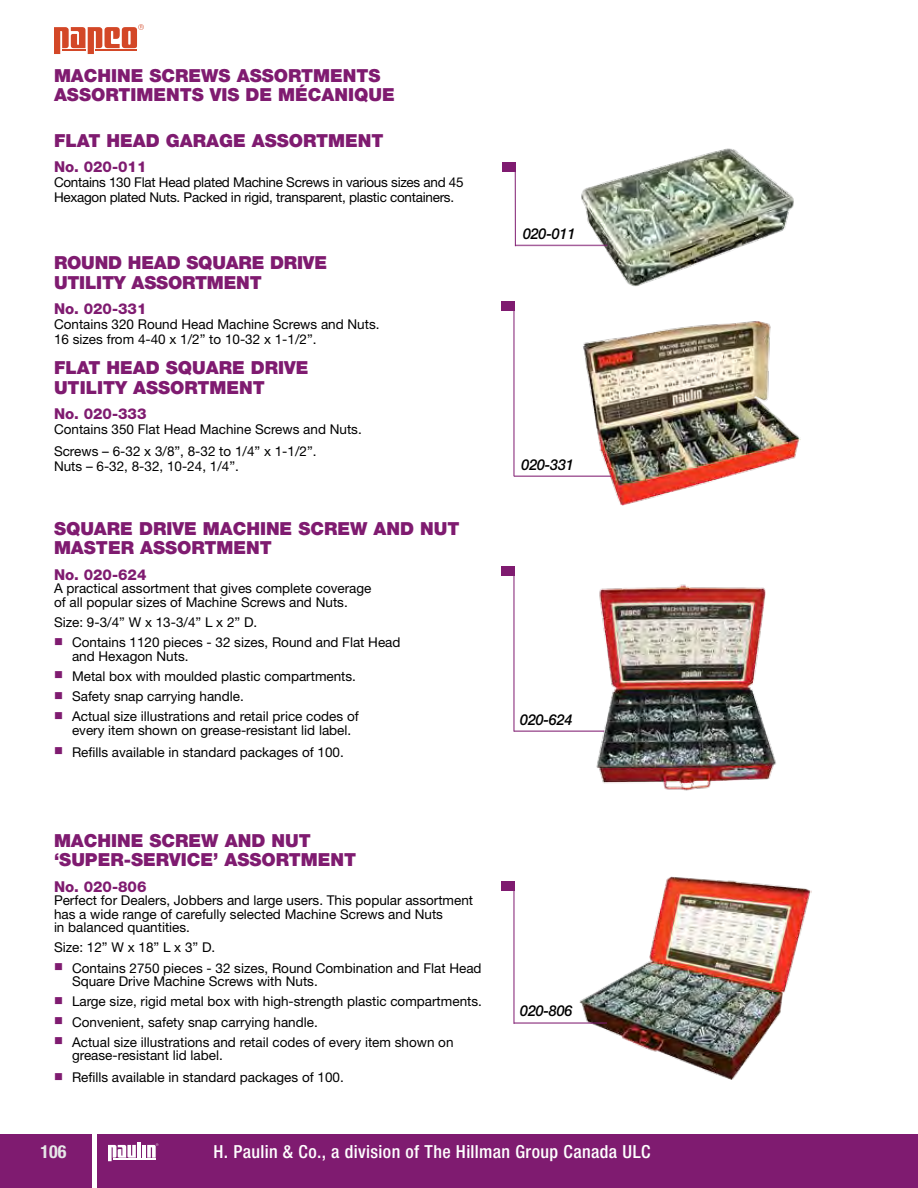
<style>
.page{position:relative;width:918px;height:1188px;background:#fff}
.page>*{position:absolute;margin:0;border:0;box-sizing:border-box;transform-origin:0 0}
.t1{font:900 18px/19.5px "Helvetica Neue LT Std";color:#7f1b70}
.t2{font:500 condensed 18px "Helvetica Neue LT Std";letter-spacing:.02em;color:#fff}
.t3{font:700 condensed 18px "Helvetica Neue LT Std";color:#e6e7e8}
.t4{font:800 15px "Helvetica Neue LT Std";color:#7f1b70}
.t5{font:italic 500 15px "Helvetica Neue LT Std";letter-spacing:-.01em;color:#000;scale:.95 1}
.t6{font:13.5px/13.5px "Helvetica Neue LT Std";color:#000}
.t7{font:13.5px/15px "Helvetica Neue LT Std";letter-spacing:-.02em;color:#000}
.s1{color:#7f1b70}
</style>
<div class="page">
<div style="left:98px;top:1134px;width:820px;height:54px;background:#7f1b70"></div>
<div style="left:0;top:1134px;width:91px;height:54px;background:#7f1b70"></div>
<hr style="left:142px;top:1145px;width:4px;height:13px;background:#fff">
<hr style="left:137px;top:1142px;width:4px;height:16px;background:#fff">
<svg style="left:108px;top:1145px;width:28px;height:16px"></svg>
<hr style="left:113px;top:1158px;width:43px;height:1px;background:#fff">
<svg style="left:147px;top:1143px;width:11px;height:15px"></svg>
<svg style="left:54px;top:24px;width:90px;height:30px"></svg>
<img style="left:583px;top:321px;width:217px;height:185px">
<img style="left:580px;top:148px;width:214px;height:139px">
<hr style="left:514px;top:475px;width:97px;height:2px;background:#7f1b70">
<div style="left:501px;top:301px;width:13px;height:9px;background:#7f1b70"></div>
<hr style="left:514px;top:301px;width:1px;height:175px;background:#7f1b70">
<img style="left:596px;top:584px;width:180px;height:207px">
<hr style="left:514px;top:730px;width:90px;height:2px;background:#7f1b70">
<div style="left:501px;top:567px;width:13px;height:9px;background:#7f1b70"></div>
<hr style="left:514px;top:567px;width:1px;height:165px;background:#7f1b70">
<img style="left:579px;top:876px;width:233px;height:204px">
<hr style="left:514px;top:1022px;width:93px;height:2px;background:#7f1b70">
<div style="left:501px;top:881px;width:13px;height:9px;background:#7f1b70"></div>
<hr style="left:514px;top:881px;width:1px;height:143px;background:#7f1b70">
<hr style="left:515px;top:245px;width:93px;height:1px;background:#7f1b70">
<div style="left:502px;top:162px;width:13px;height:9px;background:#7f1b70"></div>
<hr style="left:515px;top:162px;width:1px;height:84px;background:#7f1b70">
<p class="t1" style="left:54px;top:66px;width:342px">MACHINE SCREWS ASSORTMENTS<br>ASSORTIMENTS VIS DE MÉCANIQUE</p>
<p class="t1" style="left:54px;top:131px;width:331px">FLAT HEAD GARAGE ASSORTMENT</p>
<p class="t4" style="left:54px;top:158px;width:94px">No. 020-011</p>
<p class="t7" style="left:54px;top:175px;width:411px">Contains 130 Flat Head plated Machine Screws in various sizes and 45<br>Hexagon plated Nuts. Packed in rigid, transparent, plastic containers.</p>
<p class="t1" style="left:54px;top:253px;width:275px">ROUND HEAD SQUARE DRIVE<br>UTILITY ASSORTMENT</p>
<p class="t4" style="left:54px;top:300px;width:94px">No. 020-331</p>
<p class="t6" style="left:54px;top:317px;width:327px;line-height:15px">Contains 320 Round Head Machine Screws and Nuts.<br>16 sizes from 4-40 x 1/2” to 10-32 x 1-1/2”.</p>
<p class="t1" style="left:54px;top:358px;width:256px">FLAT HEAD SQUARE DRIVE<br>UTILITY ASSORTMENT</p>
<p class="t4" style="left:54px;top:405px;width:94px">No. 020-333</p>
<p class="t6" style="left:54px;top:418px;width:309px;line-height:21.8px">Contains 350 Flat Head Machine Screws and Nuts.<br>Screws – 6-32 x 3/8”, 8-32 to 1/4” x 1-1/2”.</p>
<p class="t6" style="left:54px;top:459px;width:186px">Nuts – 6-32, 8-32, 10-24, 1/4”.</p>
<p class="t1" style="left:54px;top:518px;width:407px">SQUARE DRIVE MACHINE SCREW AND NUT<br>MASTER ASSORTMENT</p>
<p class="t4" style="left:54px;top:565px;width:94px">No. 020-624</p>
<p class="t6" style="left:54px;top:581px;width:319px">A practical assortment that gives complete coverage of all popular sizes of Machine Screws and Nuts.</p>
<p class="t6" style="left:54px;top:615px;width:205px">Size: 9-3/4” W x 13-3/4” L x 2” D.</p>
<p class="t6" style="left:72px;top:635px;width:330px;text-indent:-18px"><span class="s1">■</span> Contains 1120 pieces - 32 sizes, Round and Flat Head and Hexagon Nuts.</p>
<p class="t6" style="left:54px;top:669px;width:304px"><span class="s1">■</span> Metal box with moulded plastic compartments.</p>
<p class="t6" style="left:54px;top:689px;width:191px"><span class="s1">■</span> Safety snap carrying handle.</p>
<p class="t6" style="left:72px;top:710px;width:288px;text-indent:-18px"><span class="s1">■</span> Actual size illustrations and retail price codes of every item shown on grease-resistant lid label.</p>
<p class="t6" style="left:54px;top:745px;width:291px"><span class="s1">■</span> Refills available in standard packages of 100.</p>
<p class="t1" style="left:54px;top:830px;width:304px">MACHINE SCREW AND NUT ‘SUPER-SERVICE’ ASSORTMENT</p>
<p class="t4" style="left:54px;top:877px;width:94px">No. 020-806</p>
<p class="t6" style="left:54px;top:893px;width:421px">Perfect for Dealers, Jobbers and large users. This popular assortment has a wide range of carefully selected Machine Screws and Nuts<br>in balanced quantities.</p>
<p class="t6" style="left:54px;top:941px;width:163px">Size: 12” W x 18” L x 3” D.</p>
<p class="t6" style="left:72px;top:961px;width:411px;text-indent:-18px"><span class="s1">■</span> Contains 2750 pieces - 32 sizes, Round Combination and Flat Head<br>Square Drive Machine Screws with Nuts.</p>
<p class="t6" style="left:54px;top:995px;width:429px"><span class="s1">■</span> Large size, rigid metal box with high-strength plastic compartments.</p>
<p class="t6" style="left:54px;top:1015px;width:265px"><span class="s1">■</span> Convenient, safety snap carrying handle.</p>
<p class="t6" style="left:72px;top:1035px;width:383px;text-indent:-18px"><span class="s1">■</span> Actual size illustrations and retail codes of every item shown on grease-resistant lid label.</p>
<p class="t6" style="left:54px;top:1070px;width:291px"><span class="s1">■</span> Refills available in standard packages of 100.</p>
<p class="t5" style="left:523px;top:225px;width:56px">020-011</p>
<p class="t5" style="left:522px;top:456px;width:56px">020-331</p>
<p class="t5" style="left:520px;top:711px;width:56px">020-624</p>
<p class="t5" style="left:520px;top:1002px;width:56px">020-806</p>
<p class="t3" style="left:40px;top:1140px;width:27px">106</p>
<h1 class="t2" style="left:213px;top:1141px;width:439px">H. Paulin &amp; Co., a division of The Hillman Group Canada ULC</h1>
</div>
